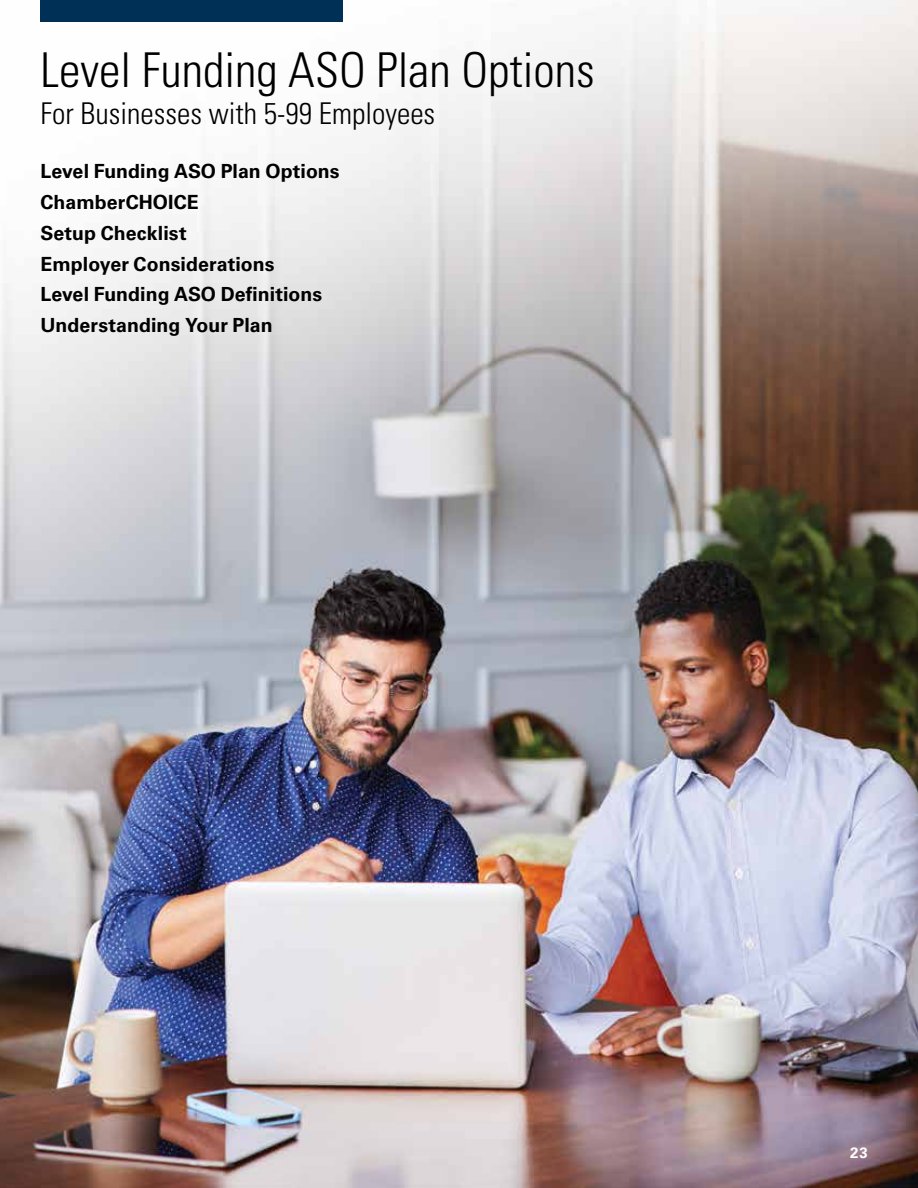
<style>
.page{position:relative;width:918px;height:1188px;background:#fff}
.page>*{position:absolute;margin:0;border:0;box-sizing:border-box;transform-origin:0 0}
.t1{font:300 condensed 48px "Univers LT Std";color:#000}
.t2{font:300 condensed 30px "Univers LT Std";color:#000}
.t3{font:700 19.5px/30.8px "Univers LT Std";letter-spacing:.005em;color:#000}
.t4{font:700 15px "Univers LT Std";color:#fff}
</style>
<div class="page">
<img style="left:0;top:0;width:918px;height:1188px">
<div style="left:40px;top:0;width:303px;height:22px;background:#003055"></div>
<h1 class="t1" style="left:40px;top:41px;width:556px">Level Funding ASO Plan Options</h1>
<h2 class="t2" style="left:40px;top:96px;width:396px">For Businesses with 5-99 Employees</h2>
<p class="t3" style="left:40px;top:156px;width:301px">Level Funding ASO Plan Options<br>ChamberCHOICE<br>Setup Checklist<br>Employer Considerations<br>Level Funding ASO Definitions<br>Understanding Your Plan</p>
<p class="t4" style="left:850px;top:1144px;width:19px">23</p>
</div>
